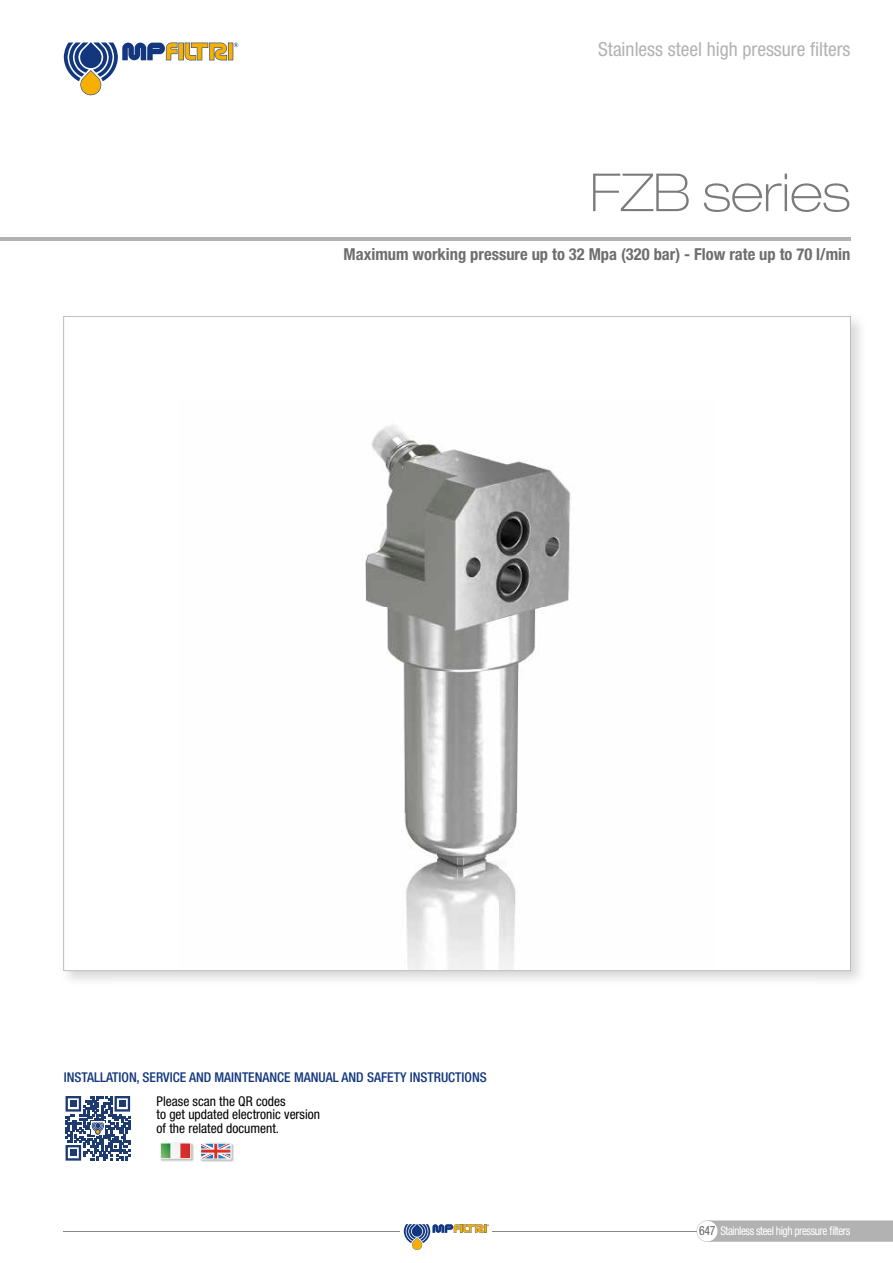
<style>
.page{position:relative;width:893px;height:1263px;background:#fff}
.page>*{position:absolute;margin:0;border:0;box-sizing:border-box;transform-origin:0 0}
.t1{font:100 expanded 52.5px "Helvetica Neue LT Std";color:#7b7b7b}
.t2{font:condensed 19.5px "Helvetica Neue LT Std";color:#b2b2b2}
.t3{font:700 condensed 16.5px "Helvetica Neue LT Std";color:#6e6e6e}
.t4{font:condensed 13.5px/13.5px "Helvetica Neue LT Std";color:#000}
.t5{font:500 condensed 13.5px "Helvetica Neue LT Std";color:#12377f}
.t6{font:condensed 12px "Helvetica Neue LT Std";letter-spacing:-.04em;color:#fff;scale:.94 1}
.s1{font-size:12.75px;color:#636362}
</style>
<div class="page">
<img style="left:814px;top:363px;width:46px;height:618px">
<svg style="left:64px;top:316px;width:786px;height:655px"></svg>
<hr style="left:0;top:238px;width:850px;height:3px;background:#b2b2b2">
<img style="left:178px;top:400px;width:536px;height:569px">
<svg style="left:64px;top:42px;width:174px;height:53px"></svg>
<svg style="left:65px;top:1096px;width:66px;height:65px"></svg>
<svg style="left:66px;top:1096px;width:64px;height:65px"></svg>
<svg style="left:160px;top:1142px;width:74px;height:20px"></svg>
<hr style="left:64px;top:1231px;width:641px;height:1px;background:#878786">
<svg style="left:697px;top:1220px;width:196px;height:22px;background:#bbb"></svg>
<svg style="left:404px;top:1224px;width:85px;height:26px"></svg>
<h2 class="t2" style="left:598px;top:38px;width:254px">Stainless steel high pressure filters</h2>
<h1 class="t1" style="left:590px;top:161px;width:262px">FZB series</h1>
<p class="t3" style="left:344px;top:244px;width:508px">Maximum working pressure up to 32 Mpa (320 bar) - Flow rate up to 70 l/min</p>
<p class="t5" style="left:64px;top:1069px;width:424px">INSTALLATION, SERVICE AND MAINTENANCE MANUAL AND SAFETY INSTRUCTIONS</p>
<p class="t4" style="left:157px;top:1094px;width:165px">Please scan the QR codes<br>to get updated electronic version of the related document.</p>
<p class="t6" style="left:699px;top:1223px;width:163px"><span class="s1">647</span> Stainless steel high pressure filters</p>
</div>
